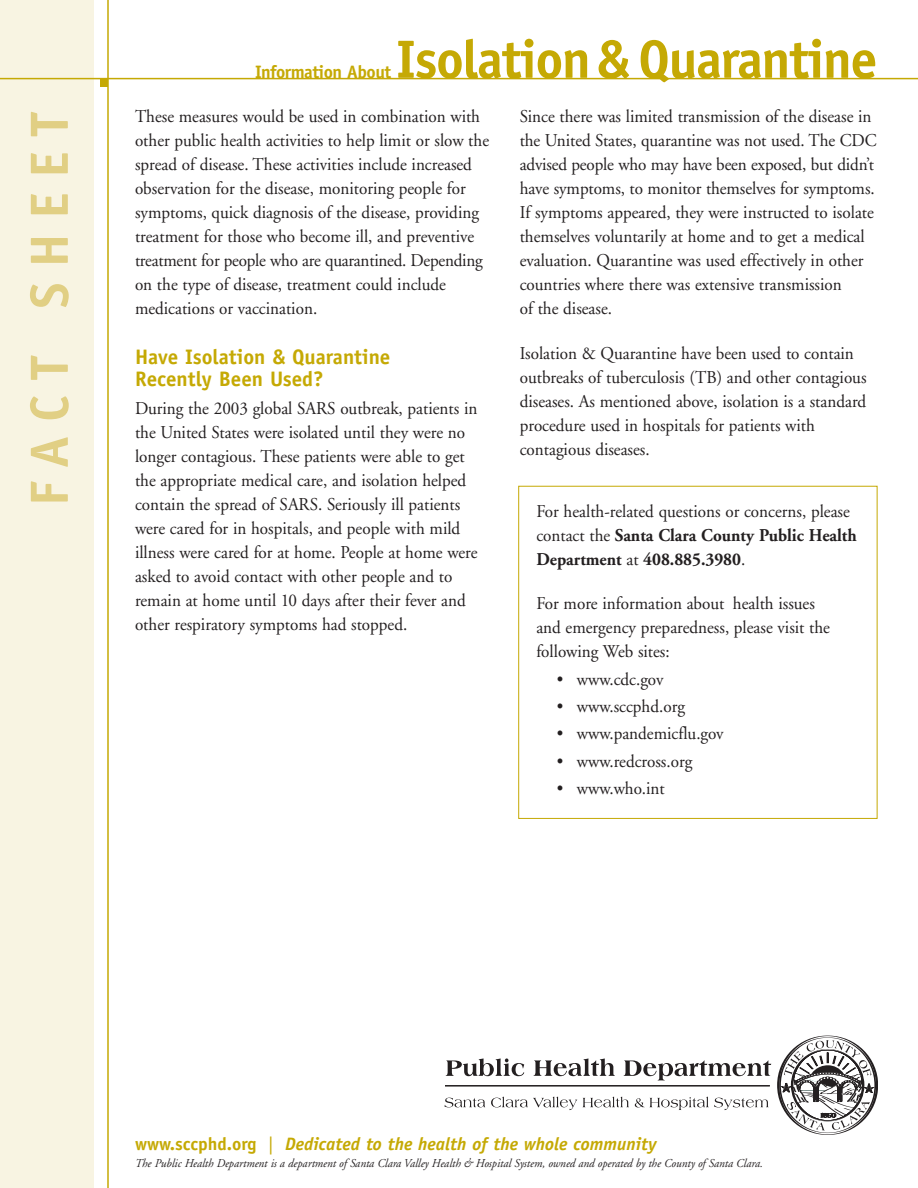
<style>
.page{position:relative;width:918px;height:1188px;background:#fff}
.page>*{position:absolute;margin:0;border:0;box-sizing:border-box;transform-origin:0 0}
.t1{font:700 54px "Officina Sans";letter-spacing:-.03em;color:#c5a904}
.t2{font:700 54px "Officina Sans";letter-spacing:.28em;color:#e1cf84}
.t3{font:700 21px/22.5px "Officina Sans";color:#c5a904}
.t4{font:18px/24px "Adobe Garamond";color:#231f20;scale:.95 1}
.t5{font:italic 700 18px "Officina Sans";color:#c5a904}
.t6{font:700 18px "Officina Sans";letter-spacing:-.03em;color:#c5a904}
.t7{font:italic 12px "Adobe Garamond";color:#231f20;scale:.95 1}
.s1{font-weight:700}
.s2{font-style:normal}
.s3{font-weight:400;font-style:normal}
</style>
<div class="page">
<div style="left:0;top:0;width:94px;height:1188px;background:#f8f4e2"></div>
<hr style="left:107px;top:0;width:2px;height:1188px;background:#c5a904">
<hr style="left:0;top:78px;width:918px;height:1px;background:#c5a904">
<div style="left:100px;top:79px;width:7px;height:7px;background:#c5a904"></div>
<svg style="left:781px;top:1040px;width:93px;height:91px"></svg>
<svg style="left:446px;top:1058px;width:78px;height:18px"></svg>
<svg style="left:534px;top:1058px;width:81px;height:18px"></svg>
<svg style="left:624px;top:1060px;width:147px;height:20px"></svg>
<hr style="left:445px;top:1084px;width:325px;height:3px;background:#231f20">
<svg style="left:444px;top:1098px;width:41px;height:9px"></svg>
<svg style="left:491px;top:1097px;width:86px;height:13px"></svg>
<svg style="left:583px;top:1097px;width:46px;height:10px"></svg>
<svg style="left:635px;top:1097px;width:134px;height:13px"></svg>
<div style="left:518px;top:486px;width:360px;height:333px;border:1px solid #c5a904"></div>
<h1 class="t2" style="left:29px;top:506px;width:396px;rotate:-90deg">FACT SHEET</h1>
<h1 class="t1" style="left:396px;top:39px;width:483px">Isolation&amp; Quarantine</h1>
<p class="t4" style="left:135px;top:106px;width:374px">These measures would be used in combination with other public health activities to help limit or slow the spread of disease. These activities include increased observation for the disease, monitoring people for symptoms, quick diagnosis of the disease, providing treatment for those who become ill, and preventive treatment for people who are quarantined. Depending on the type of disease, treatment could include medications or vaccination.</p>
<p class="t3" style="left:135px;top:347px;width:257px">Have Isolation &amp; Quarantine<br>Recently Been Used?</p>
<p class="t4" style="left:135px;top:398px;width:362px">During the 2003 global SARS outbreak, patients in the United States were isolated until they were no longer contagious. These patients were able to get the appropriate medical care, and isolation helped contain the spread of SARS. Seriously ill patients were cared for in hospitals, and people with mild illness were cared for at home. People at home were asked to avoid contact with other people and to remain at home until 10 days after their fever and other respiratory symptoms had stopped.</p>
<p class="t6" style="left:255px;top:65px;width:138px">Information About</p>
<p class="t4" style="left:520px;top:106px;width:377px">Since there was limited transmission of the disease in the United States, quarantine was not used. The CDC advised people who may have been exposed, but didn’t have symptoms, to monitor themselves for symptoms.<br>If symptoms appeared, they were instructed to isolate themselves voluntarily at home and to get a medical evaluation. Quarantine was used effectively in other countries where there was extensive transmission<br>of the disease.</p>
<p class="t4" style="left:520px;top:343px;width:367px">Isolation &amp; Quarantine have been used to contain outbreaks of tuberculosis (TB) and other contagious diseases. As mentioned above, isolation is a standard procedure used in hospitals for patients with contagious diseases.</p>
<p class="t4" style="left:536px;top:501px;width:339px">For health-related questions or concerns, please contact the <span class="s1">Santa Clara County Public Health<br>Department</span> at <span class="s1">408.885.3980</span>.</p>
<p class="t4" style="left:536px;top:593px;width:311px">For more information about health issues and emergency preparedness, please visit the following Web sites:</p>
<p class="t4" style="left:557px;top:668px;width:114px">• www.cdc.gov</p>
<p class="t4" style="left:557px;top:696px;width:137px">• www.sccphd.org</p>
<p class="t4" style="left:557px;top:723px;width:177px">• www.pandemicflu.gov</p>
<p class="t4" style="left:557px;top:751px;width:144px">• www.redcross.org</p>
<p class="t4" style="left:557px;top:778px;width:115px">• www.who.int</p>
<p class="t5" style="left:135px;top:1137px;width:523px"><span class="s2">www.sccphd.org</span> <span class="s3">|</span> Dedicated to the health of the whole community</p>
<p class="t7" style="left:135px;top:1158px;width:663px">The Public Health Department is a department of Santa Clara Valley Health &amp; Hospital System, owned and operated by the County of Santa Clara.</p>
</div>
